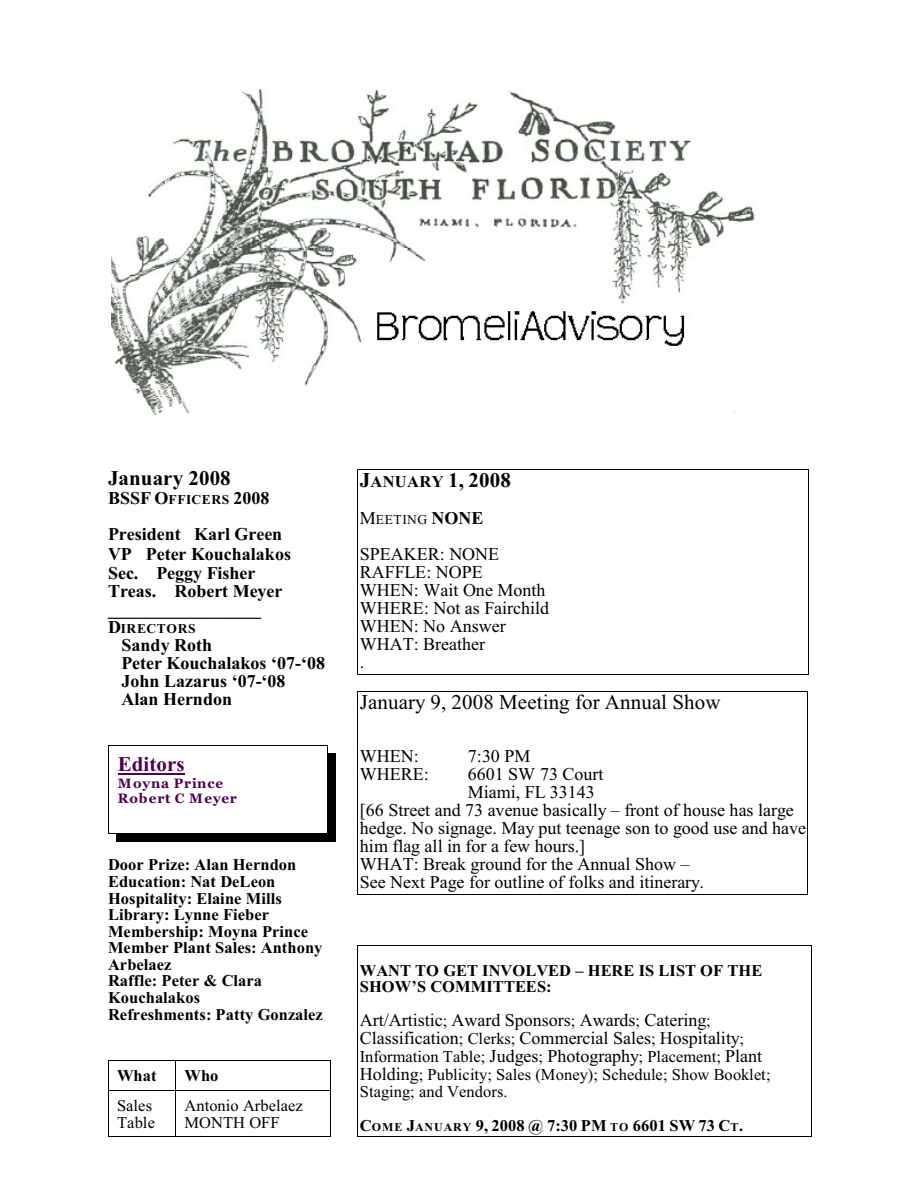
<style>
.page{position:relative;width:918px;height:1188px;background:#fff}
.page>*{position:absolute;margin:0;border:0;box-sizing:border-box;transform-origin:0 0}
.t1{font:21px "Times New Roman";letter-spacing:.01em;color:#000}
.t2{font:700 21px "Times New Roman";letter-spacing:.01em;color:#000}
.t3{font:700 21px "Times New Roman";letter-spacing:.005em;color:#4f004f}
.t4{font:18px/18px "Times New Roman";color:#000}
.t5{font:700 18px/18.3px "Times New Roman";color:#000}
.t6{font:700 16.5px/16.5px "Times New Roman";letter-spacing:.005em;color:#000}
.t7{font:16.5px/16.5px "Times New Roman";letter-spacing:.005em;color:#000}
.t8{font:700 13.5px/15px "Georgia";letter-spacing:.06em;color:#4f004f}
.t9{font:13.5px "Times New Roman";letter-spacing:.055em;color:#000}
.t10{font:700 13.5px "Times New Roman";letter-spacing:.055em;color:#000}
.s1{font-size:13.5px}
.s2{font-size:18px}
.s3{font-size:16.5px}
.s4{font-weight:700;font-size:18px}
.s5{font-size:12px}
</style>
<div class="page">
<hr style="left:108px;top:1060px;width:1px;height:30px;background:#000">
<hr style="left:108px;top:1060px;width:67px;height:1px;background:#000">
<hr style="left:176px;top:1060px;width:1px;height:30px;background:#000">
<hr style="left:330px;top:1060px;width:1px;height:30px;background:#000">
<hr style="left:176px;top:1060px;width:154px;height:1px;background:#000">
<hr style="left:108px;top:1090px;width:1px;height:46px;background:#000">
<hr style="left:108px;top:1090px;width:67px;height:1px;background:#000">
<hr style="left:108px;top:1136px;width:67px;height:1px;background:#000">
<hr style="left:176px;top:1090px;width:1px;height:46px;background:#000">
<hr style="left:330px;top:1090px;width:1px;height:46px;background:#000">
<hr style="left:176px;top:1090px;width:154px;height:1px;background:#000">
<hr style="left:176px;top:1136px;width:154px;height:1px;background:#000">
<img style="left:111px;top:89px;width:644px;height:326px">
<img style="left:377px;top:311px;width:378px;height:43px">
<hr style="left:118px;top:773px;width:67px;height:2px;background:#4f004f">
<hr style="left:108px;top:746px;width:1px;height:88px;background:#000">
<hr style="left:327px;top:746px;width:1px;height:88px;background:#000">
<hr style="left:108px;top:746px;width:219px;height:1px;background:#000">
<hr style="left:108px;top:833px;width:219px;height:1px;background:#000">
<div style="left:328px;top:753px;width:8px;height:89px;background:#000"></div>
<div style="left:116px;top:834px;width:220px;height:8px;background:#000"></div>
<hr style="left:358px;top:469px;width:1px;height:206px;background:#000">
<hr style="left:808px;top:469px;width:1px;height:206px;background:#000">
<hr style="left:358px;top:469px;width:451px;height:1px;background:#000">
<hr style="left:358px;top:674px;width:451px;height:1px;background:#000">
<hr style="left:358px;top:691px;width:1px;height:204px;background:#000">
<hr style="left:807px;top:691px;width:1px;height:204px;background:#000">
<hr style="left:358px;top:691px;width:450px;height:1px;background:#000">
<hr style="left:358px;top:895px;width:450px;height:1px;background:#000">
<hr style="left:358px;top:945px;width:1px;height:192px;background:#000">
<hr style="left:812px;top:945px;width:1px;height:192px;background:#000">
<hr style="left:358px;top:945px;width:454px;height:1px;background:#000">
<hr style="left:358px;top:1137px;width:454px;height:1px;background:#000">
<p class="t2" style="left:108px;top:471px;width:124px">January 2008</p>
<p class="t5" style="left:108px;top:481px;width:176px;line-height:36px">BSSF O<span class="s1">FFICERS</span> 2008<br>President Karl Green</p>
<p class="t5" style="left:108px;top:547px;width:185px">VP Peter Kouchalakos<br>Sec. Peggy Fisher<br>Treas. Robert Meyer _________________</p>
<p class="t10" style="left:108px;top:624px;width:89px"><span class="s2">D</span>IRECTORS</p>
<p class="t5" style="left:122px;top:638px;width:205px">Sandy Roth<br>Peter Kouchalakos ‘07-‘08<br>John Lazarus ‘07-‘08<br>Alan Herndon</p>
<p class="t3" style="left:118px;top:756px;width:68px">Editors</p>
<p class="t8" style="left:118px;top:777px;width:121px">Moyna Prince<br>Robert C Meyer</p>
<p class="t6" style="left:108px;top:858px;width:216px">Door Prize: Alan Herndon<br>Education: Nat DeLeon<br>Hospitality: Elaine Mills<br>Library: Lynne Fieber<br>Membership: Moyna Prince<br>Member Plant Sales: Anthony<br>Arbelaez<br>Raffle: Peter &amp; Clara<br>Kouchalakos<br>Refreshments: Patty Gonzalez</p>
<p class="t6" style="left:117px;top:1069px;width:41px">What</p>
<p class="t6" style="left:184px;top:1069px;width:36px">Who</p>
<p class="t7" style="left:117px;top:1099px;width:39px">Sales<br>Table</p>
<p class="t7" style="left:184px;top:1099px;width:120px">Antonio Arbelaez<br>MONTH OFF</p>
<p class="t2" style="left:360px;top:473px;width:153px">J<span class="s3">ANUARY</span> 1, 2008</p>
<p class="t9" style="left:360px;top:514px;width:125px"><span class="s2">M</span>EETING <span class="s4">NONE</span></p>
<p class="t4" style="left:360px;top:547px;width:191px">SPEAKER: NONE<br>RAFFLE: NOPE<br>WHEN: Wait One Month<br>WHERE: Not as Fairchild<br>WHEN: No Answer<br>WHAT: Breather<br>.</p>
<p class="t1" style="left:360px;top:694px;width:362px">January 9, 2008 Meeting for Annual Show</p>
<p class="t4" style="left:360px;top:749px;width:61px">WHEN:</p>
<p class="t4" style="left:468px;top:749px;width:64px">7:30 PM</p>
<p class="t4" style="left:360px;top:767px;width:70px">WHERE:</p>
<p class="t4" style="left:468px;top:767px;width:137px">6601 SW 73 Court</p>
<p class="t4" style="left:468px;top:785px;width:129px">Miami, FL 33143</p>
<p class="t4" style="left:360px;top:803px;width:436px">[66 Street and 73 avenue basically – front of house has large</p>
<p class="t4" style="left:360px;top:821px;width:448px">hedge. No signage. May put teenage son to good use and have</p>
<p class="t4" style="left:360px;top:839px;width:227px">him flag all in for a few hours.]</p>
<p class="t4" style="left:360px;top:857px;width:331px">WHAT: Break ground for the Annual Show –</p>
<p class="t4" style="left:360px;top:875px;width:346px">See Next Page for outline of folks and itinerary.</p>
<p class="t6" style="left:360px;top:964px;width:404px">WANT TO GET INVOLVED – HERE IS LIST OF THE<br>SHOW’S COMMITTEES:</p>
<p class="t4" style="left:360px;top:1013px;width:386px">Art/Artistic<span class="s3">;</span> Award Sponsors<span class="s3">;</span> Awards<span class="s3">;</span> Catering<span class="s3">;<br></span>Classification<span class="s3">; Clerks;</span> Commercial Sales<span class="s3">;</span> Hospitality<span class="s3">;</span></p>
<p class="t7" style="left:360px;top:1050px;width:412px;line-height:17.5px">Information Table; <span class="s2">Judges</span>; <span class="s2">Photography</span>; Placement; <span class="s2">Plant<br>Holding</span>; Publicity; Sales (Money); Schedule; Show Booklet;<br>Staging; and Vendors.</p>
<p class="t6" style="left:360px;top:1119px;width:385px">C<span class="s5">OME</span> J<span class="s5">ANUARY</span> 9, 2008 @ 7:30 PM <span class="s5">TO</span> 6601 SW 73 C<span class="s5">T</span>.</p>
</div>
